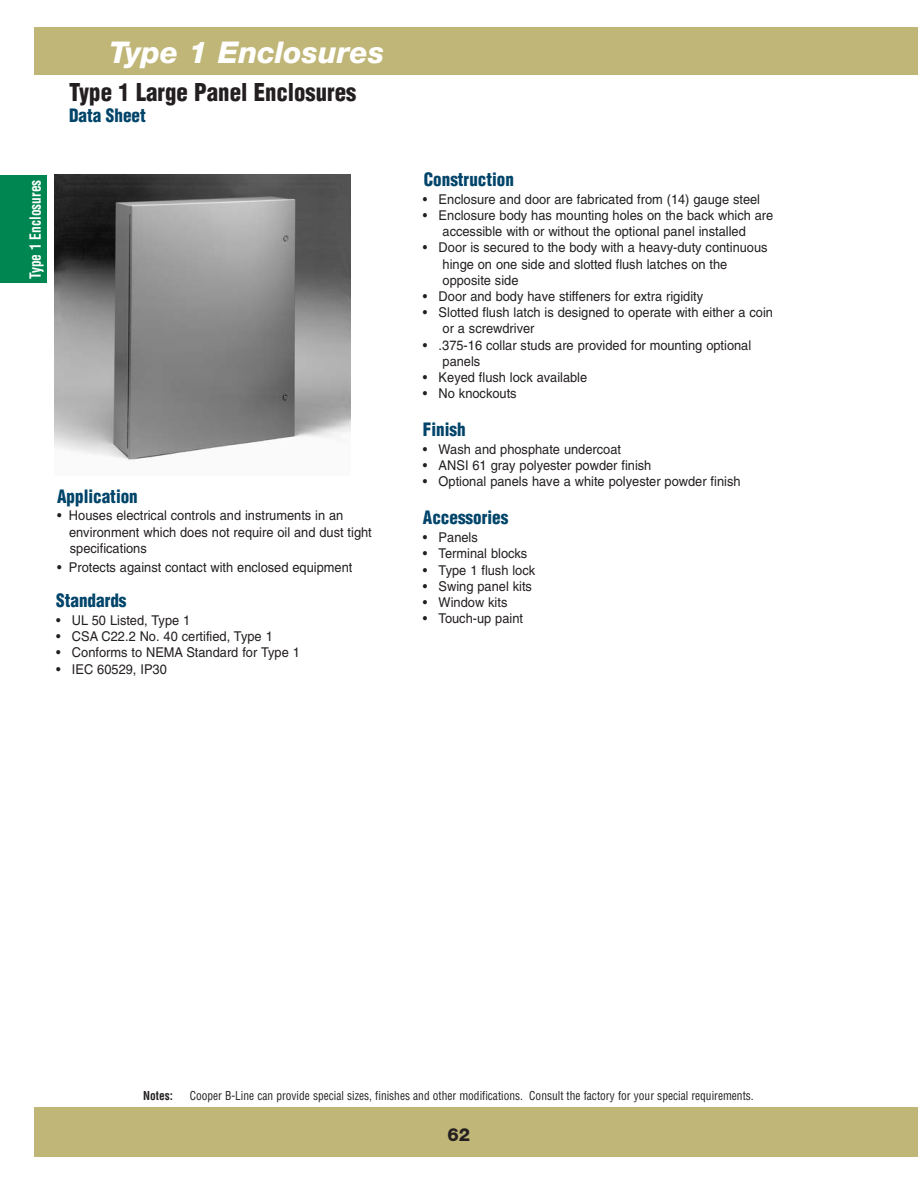
<style>
.page{position:relative;width:918px;height:1188px;background:#fff}
.page>*{position:absolute;margin:0;border:0;box-sizing:border-box;transform-origin:0 0}
.t1{font:italic 800 30px "Helvetica Neue";color:#fff}
.t2{font:900 condensed 24px "Helvetica";color:#231f20;scale:.95 1}
.t3{font:900 condensed 18px "Helvetica";color:#00446a;scale:.95 1}
.t4{font:800 18px "Helvetica Neue";color:#231f20}
.t5{font:700 condensed 15px "Helvetica";color:#fff;scale:.9 1}
.t6{font:13.5px/16.2px "Helvetica";color:#231f20;scale:.95 1}
.t7{font:condensed 12px "Helvetica";color:#231f20;scale:.95 1}
.t8{font:700 condensed 12px "Helvetica";color:#231f20;scale:.95 1}
</style>
<div class="page">
<img style="left:54px;top:175px;width:297px;height:285px">
<div style="left:0;top:175px;width:47px;height:108px;background:#008751"></div>
<div style="left:34px;top:1107px;width:884px;height:50px;background:#bfb678"></div>
<div style="left:34px;top:27px;width:884px;height:47px;background:#bfb678"></div>
<p class="t5" style="left:27px;top:279px;width:112px;rotate:-90deg">Type 1 Enclosures</p>
<h1 class="t1" style="left:109px;top:41px;width:276px">Type 1 Enclosures</h1>
<h2 class="t2" style="left:69px;top:78px;width:304px">Type 1 Large Panel Enclosures</h2>
<h3 class="t3" style="left:69px;top:105px;width:82px">Data Sheet</h3>
<h3 class="t3" style="left:57px;top:486px;width:86px">Application</h3>
<p class="t6" style="left:69px;top:509px;width:320px;text-indent:-12px">• Houses electrical controls and instruments in an environment which does not require oil and dust tight specifications</p>
<p class="t6" style="left:57px;top:561px;width:312px">• Protects against contact with enclosed equipment</p>
<h3 class="t3" style="left:56px;top:590px;width:75px">Standards</h3>
<p class="t6" style="left:56px;top:613px;width:143px">• UL 50 Listed, Type 1</p>
<p class="t6" style="left:56px;top:630px;width:229px">• CSA C22.2 No. 40 certified, Type 1</p>
<p class="t6" style="left:56px;top:646px;width:258px">• Conforms to NEMA Standard for Type 1</p>
<p class="t6" style="left:56px;top:662px;width:118px">• IEC 60529, IP30</p>
<h3 class="t3" style="left:424px;top:169px;width:96px">Construction</h3>
<p class="t6" style="left:423px;top:192px;width:357px">• Enclosure and door are fabricated from (14) gauge steel</p>
<p class="t6" style="left:423px;top:208px;width:370px;text-align:center">• Enclosure body has mounting holes on the back which are accessible with or without the optional panel installed</p>
<p class="t6" style="left:443px;top:241px;width:344px;text-indent:-20px">• Door is secured to the body with a heavy-duty continuous hinge on one side and slotted flush latches on the opposite side</p>
<p class="t6" style="left:423px;top:289px;width:297px">• Door and body have stiffeners for extra rigidity</p>
<p class="t6" style="left:443px;top:306px;width:349px;text-indent:-20px">• Slotted flush latch is designed to operate with either a coin or a screwdriver</p>
<p class="t6" style="left:443px;top:338px;width:326px;text-indent:-20px">• .375-16 collar studs are provided for mounting optional panels</p>
<p class="t6" style="left:423px;top:370px;width:175px">• Keyed flush lock available</p>
<p class="t6" style="left:423px;top:387px;width:100px">• No knockouts</p>
<h3 class="t3" style="left:423px;top:419px;width:46px">Finish</h3>
<p class="t6" style="left:423px;top:442px;width:210px">• Wash and phosphate undercoat</p>
<p class="t6" style="left:423px;top:459px;width:242px">• ANSI 61 gray polyester powder finish</p>
<p class="t6" style="left:423px;top:475px;width:336px">• Optional panels have a white polyester powder finish</p>
<h3 class="t3" style="left:423px;top:508px;width:91px">Accessories</h3>
<p class="t6" style="left:423px;top:531px;width:59px">• Panels</p>
<p class="t6" style="left:423px;top:547px;width:111px">• Terminal blocks</p>
<p class="t6" style="left:423px;top:563px;width:120px">• Type 1 flush lock</p>
<p class="t6" style="left:423px;top:579px;width:116px">• Swing panel kits</p>
<p class="t6" style="left:423px;top:595px;width:90px">• Window kits</p>
<p class="t6" style="left:423px;top:612px;width:107px">• Touch-up paint</p>
<p class="t8" style="left:143px;top:1089px;width:33px">Notes:</p>
<p class="t7" style="left:190px;top:1089px;width:595px">Cooper B-Line can provide special sizes, finishes and other modifications. Consult the factory for your special requirements.</p>
<h3 class="t4" style="left:448px;top:1128px;width:24px">62</h3>
</div>
